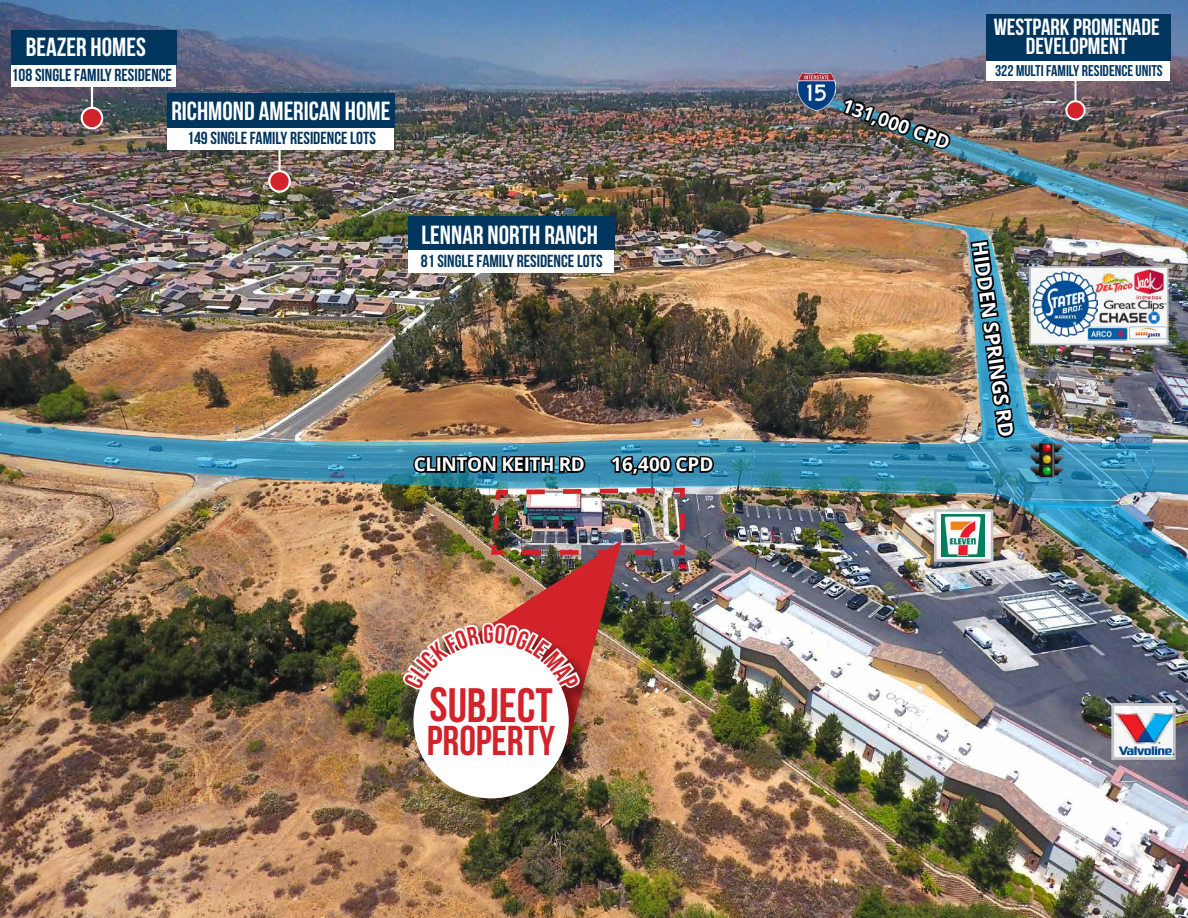
<style>
.page{position:relative;width:1188px;height:918px;background:#fff}
.page>*{position:absolute;margin:0;border:0;box-sizing:border-box;transform-origin:0 0}
.t1{font:48.3px "Bebas Neue";letter-spacing:-.005em;color:#d2232a}
.t2{font:41.7px "Bebas Neue";letter-spacing:-.005em;color:#d2232a}
.t3{font:26.25px "Bebas Neue";color:#fff}
.t4{font:23.4px/18.8px "Bebas Neue";color:#fff;text-align:center}
.t5{font:700 20.25px "Open Sans";color:#fff}
.t6{font:700 18.9px "Open Sans";letter-spacing:-.02em;color:#fff}
.t7{font:17.55px "Bebas Neue";color:#00355d}
.t8{font:15.6px "Bebas Neue";color:#00355d}
</style>
<div class="page">
<img style="left:0;top:0;width:1188px;height:918px">
<img style="left:0;top:414px;width:1188px;height:97px">
<img style="left:808px;top:93px;width:380px;height:150px">
<img style="left:797px;top:72px;width:38px;height:38px">
<img style="left:841px;top:97px;width:112px;height:54px">
<div style="left:406px;top:625px;width:192px;height:192px;background:#000;opacity:.4"></div>
<div style="left:413px;top:643px;width:156px;height:156px;background:#fff;border-radius:50%"></div>
<div style="left:408px;top:250px;width:206px;height:23px;background:#fff"></div>
<div style="left:408px;top:216px;width:207px;height:34px;background:#00355d"></div>
<hr style="left:278px;top:135px;width:3px;height:46px;background:#fff">
<div style="left:269px;top:171px;width:21px;height:21px;background:#d2232a;border-radius:50%"></div>
<div style="left:268px;top:170px;width:23px;height:23px;border:2px solid #fff;border-radius:50%"></div>
<div style="left:167px;top:128px;width:227px;height:22px;background:#fff"></div>
<div style="left:167px;top:93px;width:228px;height:35px;background:#00355d"></div>
<hr style="left:91px;top:72px;width:2px;height:46px;background:#fff">
<div style="left:82px;top:108px;width:20px;height:20px;background:#d2232a;border-radius:50%"></div>
<div style="left:81px;top:107px;width:22px;height:22px;border:2px solid #fff;border-radius:50%"></div>
<div style="left:11px;top:64px;width:165px;height:23px;background:#fff"></div>
<div style="left:11px;top:30px;width:165px;height:34px;background:#00355d"></div>
<svg style="left:1111px;top:703px;width:65px;height:57px"></svg>
<img style="left:1115px;top:714px;width:61px;height:41px">
<svg style="left:934px;top:509px;width:59px;height:53px"></svg>
<img style="left:941px;top:514px;width:43px;height:42px">
<hr style="left:1075px;top:69px;width:1px;height:41px;background:#fff">
<div style="left:1066px;top:101px;width:19px;height:18px;background:#d2232a;border-radius:50%"></div>
<div style="left:1065px;top:100px;width:21px;height:20px;border:2px solid #fff;border-radius:50%"></div>
<div style="left:986px;top:61px;width:184px;height:20px;background:#fff"></div>
<div style="left:986px;top:14px;width:184px;height:47px;background:#00355d"></div>
<img style="left:1029px;top:445px;width:38px;height:35px">
<img style="left:770px;top:203px;width:307px;height:242px">
<img style="left:1014px;top:501px;width:174px;height:126px">
<img style="left:968px;top:238px;width:48px;height:202px">
<div style="left:1029px;top:266px;width:140px;height:79px;background:#f6f6f6;border:2px solid #c7c8ca"></div>
<img style="left:1099px;top:314px;width:61px;height:10px">
<img style="left:1032px;top:272px;width:65px;height:65px">
<img style="left:1095px;top:273px;width:37px;height:19px">
<img style="left:1100px;top:292px;width:68px;height:24px">
<img style="left:1132px;top:268px;width:34px;height:33px">
<img style="left:1087px;top:326px;width:79px;height:15px">
<img style="left:399px;top:446px;width:317px;height:300px">
<h3 class="t3" style="left:26px;top:33px;width:122px">BEAZER HOMES</h3>
<p class="t7" style="left:12px;top:65px;width:162px">108 SINGLE FAMILY RESIDENCE</p>
<h3 class="t3" style="left:171px;top:96px;width:220px">RICHMOND AMERICAN HOME</h3>
<p class="t7" style="left:187px;top:128px;width:190px">149 SINGLE FAMILY RESIDENCE LOTS</p>
<h3 class="t3" style="left:421px;top:220px;width:178px">LENNAR NORTH RANCH</h3>
<p class="t7" style="left:421px;top:251px;width:183px">81 SINGLE FAMILY RESIDENCE LOTS</p>
<p class="t6" style="left:414px;top:451px;width:173px">CLINTON KEITH RD</p>
<p class="t6" style="left:611px;top:451px;width:104px">16,400 CPD</p>
<h1 class="t1" style="left:430px;top:679px;width:124px">SUBJECT</h1>
<h2 class="t2" style="left:427px;top:718px;width:130px">PROPERTY</h2>
<p class="t6" style="left:848px;top:92px;width:114px;rotate:20deg">131,000 CPD</p>
<h3 class="t4" style="left:994px;top:17px;width:167px">WESTPARK PROMENADE<br>DEVELOPMENT</h3>
<p class="t8" style="left:995px;top:62px;width:169px">322 MULTI FAMILY RESIDENCE UNITS</p>
<p class="t5" style="left:993px;top:239px;width:200px;rotate:82deg">HIDDEN SPRINGS RD</p>
</div>
